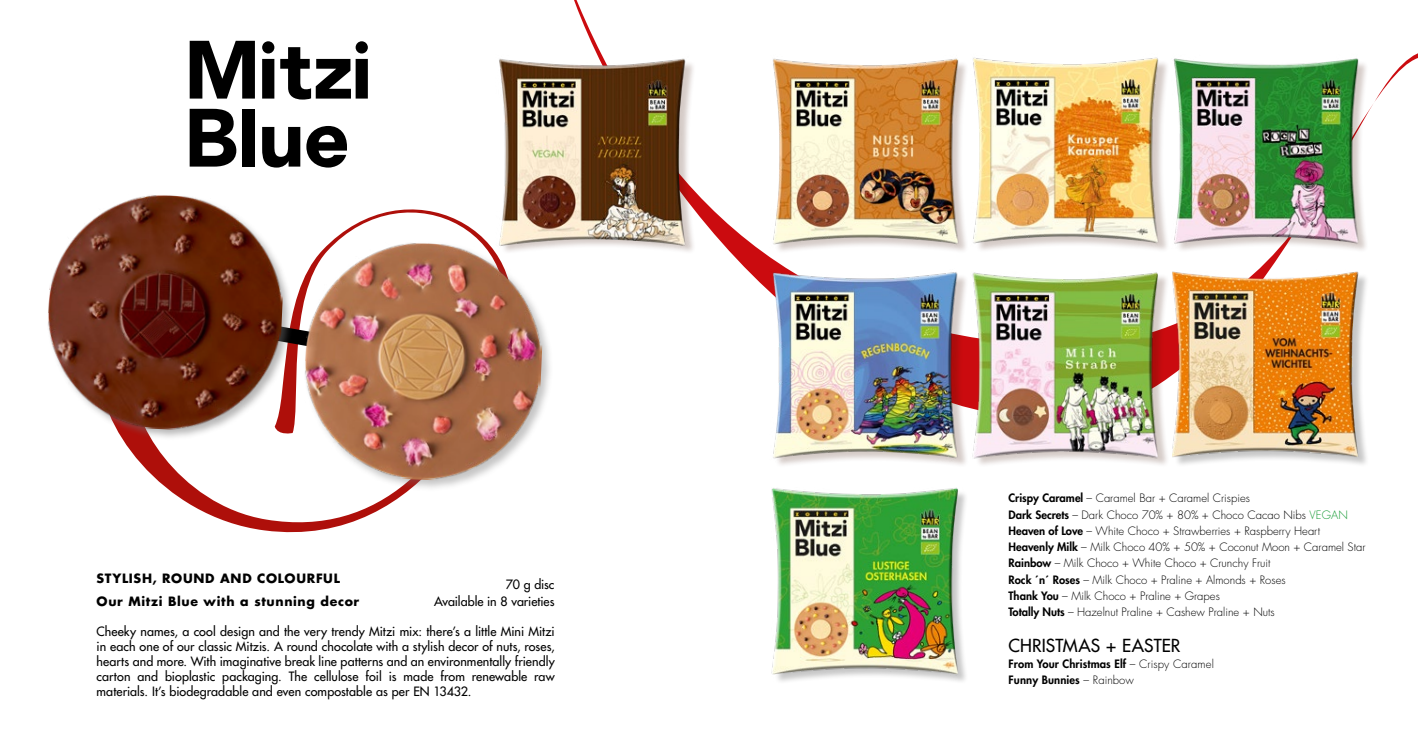
<style>
.page{position:relative;width:1418px;height:745px;background:#fff}
.page>*{position:absolute;margin:0;border:0;box-sizing:border-box;transform-origin:0 0}
.t1{font:500 17.5px "Futura Std";letter-spacing:.005em;color:#000}
.t2{font:500 12.5px/15px "Futura Std";color:#000;text-align:right}
.t3{font:700 12.5px/22.5px "Futura Std";letter-spacing:.055em;color:#000}
.t4{font:300 11.25px/16.2px "Futura Std";color:#000}
.t5{font:800 11.25px/16.2px "Futura Std";letter-spacing:.01em;color:#000}
.s1{font-weight:800}
.s2{color:#159a34}
.s3{font-weight:300}
</style>
<div class="page">
<svg style="left:574px;top:0;width:843px;height:270px"></svg>
<img style="left:771px;top:487px;width:195px;height:195px">
<img style="left:747px;top:55px;width:219px;height:410px">
<div style="left:775px;top:60px;width:194px;height:194px;background:#411400;opacity:.22"></div>
<img style="left:948px;top:54px;width:226px;height:213px">
<div style="left:975px;top:273px;width:194px;height:194px;background:#411400;opacity:.22"></div>
<img style="left:957px;top:248px;width:215px;height:211px">
<img style="left:499px;top:55px;width:210px;height:215px">
<img style="left:1148px;top:48px;width:225px;height:204px">
<img style="left:1172px;top:263px;width:196px;height:202px">
<svg style="left:123px;top:161px;width:422px;height:372px"></svg>
<svg style="left:294px;top:325px;width:6px;height:22px"></svg>
<div style="left:303px;top:241px;width:250px;height:250px;background:#706f6f;opacity:.4"></div>
<img style="left:300px;top:238px;width:246px;height:246px">
<div style="left:46px;top:193px;width:248px;height:247px;background:#706f6f;opacity:.5"></div>
<img style="left:46px;top:190px;width:241px;height:244px">
<svg style="left:262px;top:41px;width:12px;height:57px"></svg>
<svg style="left:190px;top:109px;width:46px;height:57px"></svg>
<svg style="left:262px;top:127px;width:38px;height:40px"></svg>
<svg style="left:306px;top:126px;width:41px;height:41px"></svg>
<div style="left:242px;top:109px;width:13px;height:57px;background:#000"></div>
<svg style="left:190px;top:41px;width:65px;height:57px"></svg>
<svg style="left:280px;top:41px;width:88px;height:58px"></svg>
<p class="t3" style="left:97px;top:566px;width:264px">STYLISH, ROUND AND COLOURFUL<br>Our Mitzi Blue with a stunning decor</p>
<p class="t2" style="left:97px;top:623px;width:459px;text-align:justify">Cheeky names, a cool design and the very trendy Mitzi mix: there’s a little Mini Mitzi in each one of our classic Mitzis. A round chocolate with a stylish decor of nuts, roses, hearts and more. With imaginative break line patterns and an environmentally friendly carton and bioplastic packaging. The cellulose foil is made from renewable raw materials. It’s biodegradable and even compostable as per EN 13432.</p>
<p class="t2" style="left:434px;top:576px;width:122px;line-height:16.2px">70 g disc<br>Available in 8 varieties</p>
<p class="t4" style="left:1008px;top:490px;width:358px"><span class="s1">Crispy Caramel</span> – Caramel Bar + Caramel Crispies<br><span class="s1">Dark Secrets</span> – Dark Choco 70% + 80% + Choco Cacao Nibs <span class="s2">VEGAN </span><span class="s1">Heaven of Love</span> – White Choco + Strawberries + Raspberry Heart <span class="s1">Heavenly Milk</span> – Milk Choco 40% + 50% + Coconut Moon + Caramel Star <span class="s1">Rainbow</span> – Milk Choco + White Choco + Crunchy Fruit<br><span class="s1">Rock ´n´ Roses</span> – Milk Choco + Praline + Almonds + Roses<br><span class="s1">Thank You</span> – Milk Choco + Praline + Grapes<br><span class="s1">Totally Nuts</span> – Hazelnut Praline + Cashew Praline + Nuts</p>
<h1 class="t1" style="left:1008px;top:634px;width:173px">CHRISTMAS + EASTER</h1>
<p class="t5" style="left:1008px;top:655px;width:207px">From Your Christmas Elf <span class="s3">– Crispy Caramel<br></span>Funny Bunnies <span class="s3">– Rainbow</span></p>
</div>
